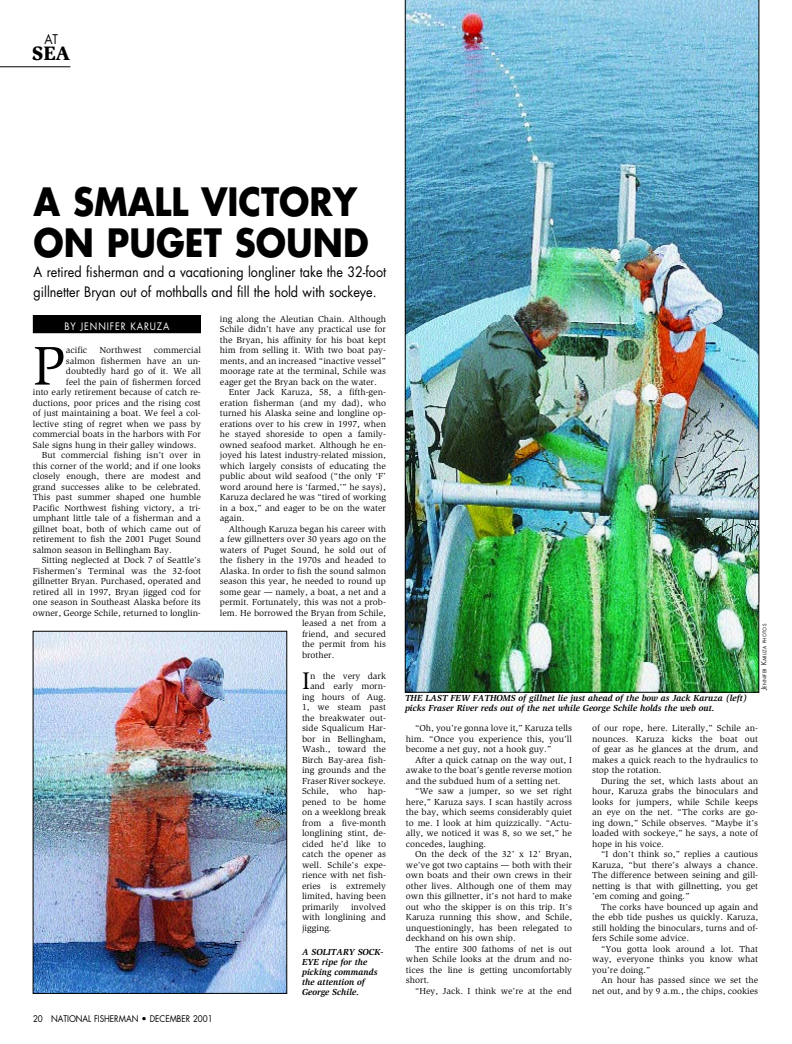
<style>
.page{position:relative;width:792px;height:1044px;background:#fff}
.page>*{position:absolute;margin:0;border:0;box-sizing:border-box;transform-origin:0 0}
.t1{font:56px "Slimbach Std";color:#000}
.t2{font:700 38px/41px "Futura Std";color:#000;scale:.9 1}
.t3{font:24.7px "Slimbach Std";color:#000}
.t4{font:900 20px "Slimbach Std";color:#000}
.t5{font:14px/20px "Futura Std";color:#000;scale:.9 1}
.t6{font:13px "Futura Std";color:#000;scale:.9 1}
.t7{font:10px "Futura Std";letter-spacing:.1em;color:#fff;scale:.9 1}
.t8{font:9px/10.5px "Slimbach Std";color:#000;text-align:justify}
.t9{font:italic 700 9px/10px "Slimbach Std";color:#000}
.t10{font:9px "Futura Std";color:#000;scale:.9 1}
.t11{font:4.9px "Futura Std";letter-spacing:.07em;color:#000;scale:.9 1}
.s1{font-size:7px}
</style>
<div class="page">
<hr style="left:0;top:67px;width:70px;height:1px;background:#000">
<img style="left:405px;top:0;width:354px;height:693px">
<div style="left:33px;top:316px;width:167px;height:17px;background:#000"></div>
<div style="left:33px;top:315px;width:168px;height:18px;border:1px solid #000"></div>
<img style="left:35px;top:633px;width:250px;height:359px">
<div style="left:33px;top:631px;width:254px;height:363px;border:1px solid #000"></div>
<h3 class="t6" style="left:44px;top:31px;width:17px">at</h3>
<h3 class="t4" style="left:32px;top:41px;width:40px">SEA</h3>
<h2 class="t2" style="left:34px;top:181px;width:374px">A SMALL VICTORY<br>ON PUGET SOUND</h2>
<h3 class="t5" style="left:34px;top:262px;width:393px">A retired fisherman and a vacationing longliner take the 32-foot gillnetter Bryan out of mothballs and fill the hold with sockeye.</h3>
<p class="t8" style="left:220px;top:313px;width:168px">ing along the Aleutian Chain. Although Schile didn’t have any practical use for the Bryan, his affinity for his boat kept him from selling it. With two boat pay&shy;ments, and an increased “inactive vessel” moorage rate at the terminal, Schile was eager get the Bryan back on the water.</p>
<p class="t8" style="left:220px;top:387px;width:168px;text-indent:9px">Enter Jack Karuza, 58, a fifth-gen&shy;eration fisherman (and my dad), who turned his Alaska seine and longline op&shy;erations over to his crew in 1997, when he stayed shoreside to open a family&shy;owned seafood market. Although he en&shy;joyed his latest industry-related mission, which largely consists of educating the public about wild seafood (“the only ‘F’ word around here is ‘farmed,’” he says), Karuza declared he was “tired of working in a box,” and eager to be on the water again.</p>
<p class="t8" style="left:229px;top:523px;width:159px">Although Karuza began his career with</p>
<p class="t8" style="left:220px;top:534px;width:168px">a few gillnetters over 30 years ago on the</p>
<p class="t8" style="left:220px;top:544px;width:168px">waters of Puget Sound, he sold out of</p>
<p class="t8" style="left:220px;top:555px;width:168px">the fishery in the 1970s and headed to</p>
<p class="t8" style="left:220px;top:565px;width:168px">Alaska. In order to fish the sound salmon</p>
<p class="t8" style="left:220px;top:576px;width:168px">season this year, he needed to round up</p>
<p class="t8" style="left:220px;top:586px;width:168px">some gear — namely, a boat, a net and a</p>
<p class="t8" style="left:220px;top:597px;width:168px">permit. Fortunately, this was not a prob-</p>
<p class="t8" style="left:220px;top:607px;width:168px">lem. He borrowed the Bryan from Schile,</p>
<p class="t8" style="left:302px;top:618px;width:85px">leased a net from a</p>
<p class="t8" style="left:302px;top:628px;width:85px">friend, and secured</p>
<p class="t8" style="left:302px;top:639px;width:85px">the permit from his</p>
<p class="t8" style="left:302px;top:649px;width:34px">brother.</p>
<h3 class="t3" style="left:302px;top:667px;width:10px">I</h3>
<p class="t8" style="left:310px;top:670px;width:77px">n the very dark</p>
<p class="t7" style="left:64px;top:320px;width:118px">BY jennifer karuza</p>
<h1 class="t1" style="left:33px;top:334px;width:35px">P</h1>
<p class="t8" style="left:66px;top:345px;width:23px">acific</p>
<p class="t8" style="left:99px;top:345px;width:44px">Northwest</p>
<p class="t8" style="left:154px;top:345px;width:48px">commercial</p>
<p class="t8" style="left:66px;top:355px;width:136px">salmon fishermen have an un-</p>
<p class="t8" style="left:66px;top:366px;width:136px">doubtedly hard go of it. We all</p>
<p class="t8" style="left:66px;top:376px;width:136px">feel the pain of fishermen forced</p>
<p class="t8" style="left:33px;top:387px;width:170px">into early retirement because of catch re-</p>
<p class="t8" style="left:33px;top:397px;width:170px">ductions, poor prices and the rising cost</p>
<p class="t8" style="left:33px;top:408px;width:170px">of just maintaining a boat. We feel a col-</p>
<p class="t8" style="left:33px;top:418px;width:170px">lective sting of regret when we pass by</p>
<p class="t8" style="left:33px;top:429px;width:170px">commercial boats in the harbors with For</p>
<p class="t8" style="left:33px;top:439px;width:165px">Sale signs hung in their galley windows.</p>
<p class="t8" style="left:42px;top:450px;width:161px">But commercial fishing isn’t over in</p>
<p class="t8" style="left:33px;top:460px;width:170px">this corner of the world; and if one looks</p>
<p class="t8" style="left:33px;top:471px;width:170px">closely enough, there are modest and</p>
<p class="t8" style="left:33px;top:481px;width:170px">grand successes alike to be celebrated.</p>
<p class="t8" style="left:33px;top:492px;width:170px">This past summer shaped one humble</p>
<p class="t8" style="left:33px;top:502px;width:170px">Pacific Northwest fishing victory, a tri-</p>
<p class="t8" style="left:33px;top:513px;width:170px">umphant little tale of a fisherman and a</p>
<p class="t8" style="left:33px;top:523px;width:170px">gillnet boat, both of which came out of</p>
<p class="t8" style="left:33px;top:534px;width:170px">retirement to fish the 2001 Puget Sound</p>
<p class="t8" style="left:33px;top:544px;width:140px">salmon season in Bellingham Bay.</p>
<p class="t8" style="left:42px;top:555px;width:161px">Sitting neglected at Dock 7 of Seattle’s</p>
<p class="t8" style="left:33px;top:565px;width:170px">Fishermen’s Terminal was the 32-foot</p>
<p class="t8" style="left:33px;top:576px;width:170px">gillnetter Bryan. Purchased, operated and</p>
<p class="t8" style="left:33px;top:586px;width:170px">retired all in 1997, Bryan jigged cod for</p>
<p class="t8" style="left:33px;top:597px;width:170px">one season in Southeast Alaska before its</p>
<p class="t8" style="left:33px;top:607px;width:170px">owner, George Schile, returned to longlin-</p>
<p class="t8" style="left:310px;top:681px;width:77px">and early morn-</p>
<p class="t8" style="left:302px;top:691px;width:85px">ing hours of Aug.</p>
<p class="t8" style="left:302px;top:702px;width:85px">1, we steam past</p>
<p class="t8" style="left:302px;top:712px;width:85px">the breakwater out-</p>
<p class="t8" style="left:302px;top:723px;width:85px">side Squalicum Har-</p>
<p class="t8" style="left:302px;top:733px;width:85px">bor in Bellingham,</p>
<p class="t8" style="left:302px;top:744px;width:85px">Wash., toward the</p>
<p class="t8" style="left:302px;top:754px;width:85px">Birch Bay-area fish-</p>
<p class="t8" style="left:302px;top:765px;width:85px">ing grounds and the</p>
<p class="t8" style="left:302px;top:775px;width:85px">Fraser River sockeye.</p>
<p class="t8" style="left:302px;top:786px;width:85px">Schile, who hap-</p>
<p class="t8" style="left:302px;top:796px;width:85px">pened to be home</p>
<p class="t8" style="left:302px;top:807px;width:85px">on a weeklong break</p>
<p class="t8" style="left:302px;top:817px;width:85px">from a five-month</p>
<p class="t8" style="left:302px;top:828px;width:85px">longlining stint, de-</p>
<p class="t8" style="left:302px;top:838px;width:85px">cided he’d like to</p>
<p class="t8" style="left:302px;top:849px;width:85px">catch the opener as</p>
<p class="t8" style="left:302px;top:859px;width:85px">well. Schile’s expe-</p>
<p class="t8" style="left:302px;top:870px;width:85px">rience with net fish-</p>
<p class="t8" style="left:302px;top:880px;width:85px">eries is extremely</p>
<p class="t8" style="left:302px;top:891px;width:85px">limited, having been</p>
<p class="t8" style="left:302px;top:901px;width:39px">primarily</p>
<p class="t8" style="left:302px;top:901px;width:85px;text-indent:49px">involved with longlining and jigging.</p>
<p class="t10" style="left:33px;top:1012px;width:201px">20 National Fisherman • december 2001</p>
<p class="t9" style="left:302px;top:947px;width:83px">A SOLITARY SOCK-<br>EYE ripe for the picking commands the attention of<br>George Schile.</p>
<p class="t9" style="left:405px;top:693px;width:344px">THE LAST FEW FATHOMS of gillnet lie just ahead of the bow as Jack Karuza (left) picks Fraser River reds out of the net while George Schile holds the web out.</p>
<p class="t11" style="left:762px;top:690px;width:75px;rotate:-90deg"><span class="s1">J</span>ennifer <span class="s1">K</span>aruza photos</p>
<p class="t8" style="left:406px;top:723px;width:168px;text-indent:9px">“Oh, you’re gonna love it,” Karuza tells him. “Once you experience this, you’ll become a net guy, not a hook guy.”</p>
<p class="t8" style="left:406px;top:754px;width:168px;text-indent:9px">After a quick catnap on the way out, I awake to the boat’s gentle reverse motion and the subdued hum of a setting net.</p>
<p class="t8" style="left:406px;top:786px;width:168px;text-indent:9px">“We saw a jumper, so we set right here,” Karuza says. I scan hastily across the bay, which seems considerably quiet to me. I look at him quizzically. “Actu&shy;ally, we noticed it was 8, so we set,” he concedes, laughing.</p>
<p class="t8" style="left:406px;top:849px;width:168px;text-indent:9px">On the deck of the 32’ x 12’ Bryan, we’ve got two captains — both with their own boats and their own crews in their other lives. Although one of them may own this gillnetter, it’s not hard to make out who the skipper is on this trip. It’s Karuza running this show, and Schile, unquestioningly, has been relegated to deckhand on his own ship.</p>
<p class="t8" style="left:406px;top:943px;width:168px;text-indent:9px">The entire 300 fathoms of net is out when Schile looks at the drum and no&shy;tices the line is getting uncomfortably short.</p>
<p class="t8" style="left:415px;top:985px;width:159px">“Hey, Jack. I think we’re at the end</p>
<p class="t8" style="left:592px;top:723px;width:168px">of our rope, here. Literally,” Schile an&shy;nounces. Karuza kicks the boat out of gear as he glances at the drum, and makes a quick reach to the hydraulics to stop the rotation.</p>
<p class="t8" style="left:592px;top:775px;width:168px;text-indent:9px">During the set, which lasts about an hour, Karuza grabs the binoculars and looks for jumpers, while Schile keeps an eye on the net. “The corks are go&shy;ing down,” Schile observes. “Maybe it’s loaded with sockeye,” he says, a note of hope in his voice.</p>
<p class="t8" style="left:592px;top:849px;width:168px;text-indent:9px">“I don’t think so,” replies a cautious Karuza, “but there’s always a chance.<br>The difference between seining and gill&shy;netting is that with gillnetting, you get ’em coming and going.”</p>
<p class="t8" style="left:592px;top:901px;width:168px;text-indent:9px">The corks have bounced up again and the ebb tide pushes us quickly. Karuza, still holding the binoculars, turns and of&shy;fers Schile some advice.</p>
<p class="t8" style="left:592px;top:943px;width:168px;text-indent:9px">“You gotta look around a lot. That way, everyone thinks you know what you’re doing.”</p>
<p class="t8" style="left:592px;top:975px;width:168px;text-align:right">An hour has passed since we set the net out, and by 9 a.m., the chips, cookies</p>
</div>
